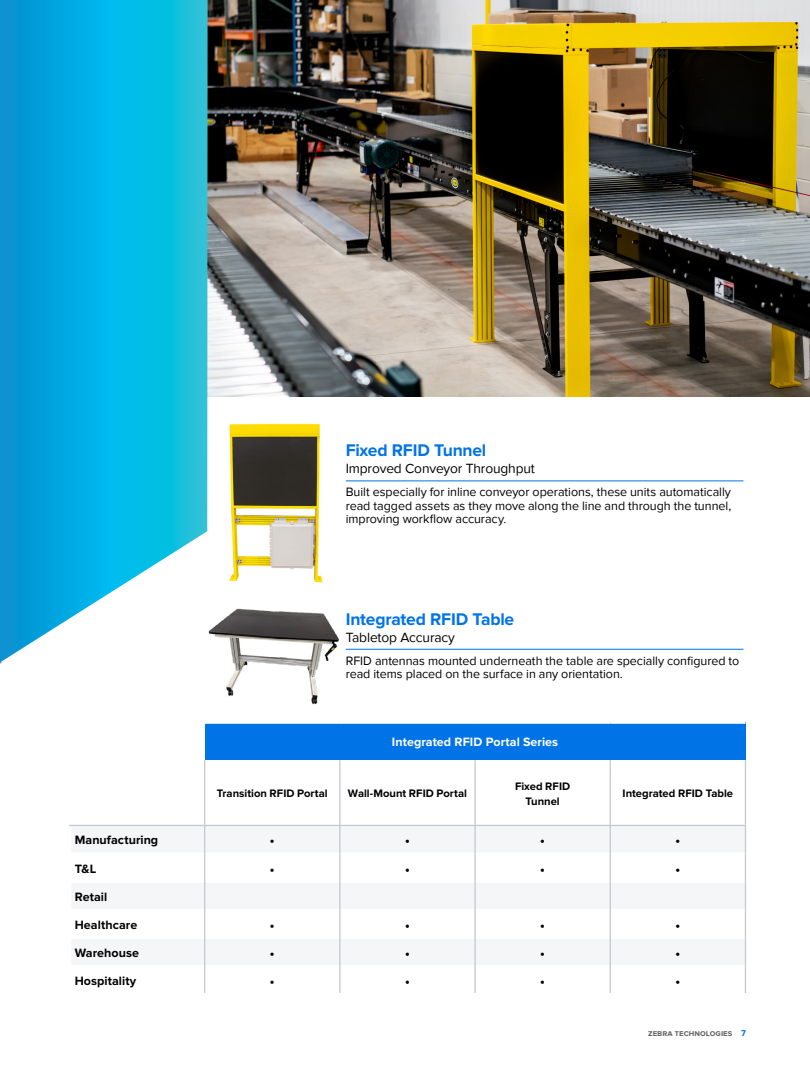
<style>
.page{position:relative;width:810px;height:1080px;background:#fff}
.page>*{position:absolute;margin:0;border:0;box-sizing:border-box;transform-origin:0 0}
.t1{font:700 17.5px "Proxima Nova";letter-spacing:-.01em;color:#0073e6}
.t2{font:15px "Proxima Nova";color:#000}
.t3{font:13.75px "Proxima Nova";letter-spacing:-.01em;color:#000}
.t4{font:12.5px/13.8px "Proxima Nova";letter-spacing:-.005em;color:#000;text-align:justify}
.t5{font:700 12.5px "Proxima Nova";letter-spacing:.005em;color:#000}
.t6{font:700 12.5px "Proxima Nova";letter-spacing:.01em;color:#fff}
.t7{font:700 11.25px/15px "Proxima Nova";color:#000;text-align:center}
.t8{font:700 8.75px "Proxima Nova";color:#666}
.s1{color:#0073e6}
</style>
<div class="page">
<div style="left:205px;top:723px;width:540px;height:37px;background:#0073e6"></div>
<svg style="left:70px;top:760px;width:675px;height:233px"></svg>
<svg style="left:71px;top:826px;width:674px;height:139px;fill:#f5f6f8"></svg>
<hr style="left:205px;top:721px;width:135px;height:3px;background:#fff">
<hr style="left:340px;top:721px;width:135px;height:3px;background:#fff">
<hr style="left:475px;top:721px;width:135px;height:3px;background:#fff">
<hr style="left:610px;top:721px;width:135px;height:3px;background:#fff">
<hr style="left:69px;top:826px;width:2px;height:26px;background:#fff">
<hr style="left:69px;top:852px;width:135px;height:3px;background:#fff">
<hr style="left:69px;top:855px;width:2px;height:25px;background:#fff">
<hr style="left:205px;top:852px;width:134px;height:3px;background:#fff">
<hr style="left:341px;top:852px;width:133px;height:3px;background:#fff">
<hr style="left:476px;top:852px;width:134px;height:3px;background:#fff">
<hr style="left:611px;top:852px;width:134px;height:3px;background:#fff">
<hr style="left:69px;top:880px;width:135px;height:3px;background:#fff">
<hr style="left:69px;top:883px;width:2px;height:26px;background:#fff">
<hr style="left:205px;top:880px;width:134px;height:3px;background:#fff">
<hr style="left:341px;top:880px;width:133px;height:3px;background:#fff">
<hr style="left:476px;top:880px;width:134px;height:3px;background:#fff">
<hr style="left:611px;top:880px;width:134px;height:3px;background:#fff">
<hr style="left:69px;top:909px;width:135px;height:2px;background:#fff">
<hr style="left:69px;top:911px;width:2px;height:26px;background:#fff">
<hr style="left:205px;top:909px;width:134px;height:2px;background:#fff">
<hr style="left:341px;top:909px;width:133px;height:2px;background:#fff">
<hr style="left:476px;top:909px;width:134px;height:2px;background:#fff">
<hr style="left:611px;top:909px;width:134px;height:2px;background:#fff">
<hr style="left:69px;top:937px;width:135px;height:2px;background:#fff">
<hr style="left:69px;top:939px;width:2px;height:26px;background:#fff">
<hr style="left:205px;top:937px;width:134px;height:2px;background:#fff">
<hr style="left:341px;top:937px;width:133px;height:2px;background:#fff">
<hr style="left:476px;top:937px;width:134px;height:2px;background:#fff">
<hr style="left:611px;top:937px;width:134px;height:2px;background:#fff">
<hr style="left:69px;top:965px;width:135px;height:2px;background:#fff">
<hr style="left:69px;top:967px;width:2px;height:26px;background:#fff">
<hr style="left:205px;top:965px;width:134px;height:2px;background:#fff">
<hr style="left:341px;top:965px;width:133px;height:2px;background:#fff">
<hr style="left:476px;top:965px;width:134px;height:2px;background:#fff">
<hr style="left:611px;top:965px;width:134px;height:2px;background:#fff">
<hr style="left:339px;top:760px;width:2px;height:65px;background:#c3c6cc">
<hr style="left:339px;top:826px;width:2px;height:28px;background:#c3c6cc">
<hr style="left:339px;top:854px;width:2px;height:28px;background:#c3c6cc">
<hr style="left:339px;top:882px;width:2px;height:28px;background:#c3c6cc">
<hr style="left:339px;top:910px;width:2px;height:28px;background:#c3c6cc">
<hr style="left:339px;top:938px;width:2px;height:28px;background:#c3c6cc">
<hr style="left:339px;top:966px;width:2px;height:27px;background:#c3c6cc">
<hr style="left:474px;top:760px;width:2px;height:65px;background:#c3c6cc">
<hr style="left:474px;top:826px;width:2px;height:28px;background:#c3c6cc">
<hr style="left:474px;top:854px;width:2px;height:28px;background:#c3c6cc">
<hr style="left:474px;top:882px;width:2px;height:28px;background:#c3c6cc">
<hr style="left:474px;top:910px;width:2px;height:28px;background:#c3c6cc">
<hr style="left:474px;top:938px;width:2px;height:28px;background:#c3c6cc">
<hr style="left:474px;top:966px;width:2px;height:27px;background:#c3c6cc">
<hr style="left:610px;top:760px;width:1px;height:65px;background:#c3c6cc">
<svg style="left:610px;top:826px;width:1px;height:167px"></svg>
<hr style="left:745px;top:760px;width:1px;height:65px;background:#c3c6cc">
<svg style="left:745px;top:826px;width:1px;height:167px"></svg>
<hr style="left:205px;top:825px;width:135px;height:1px;background:#c3c6cc">
<hr style="left:340px;top:825px;width:135px;height:1px;background:#c3c6cc">
<hr style="left:475px;top:825px;width:135px;height:1px;background:#c3c6cc">
<hr style="left:610px;top:825px;width:136px;height:1px;background:#c3c6cc">
<hr style="left:204px;top:760px;width:1px;height:65px;background:#c3c6cc">
<svg style="left:204px;top:826px;width:1px;height:167px"></svg>
<hr style="left:69px;top:825px;width:136px;height:1px;background:#c3c6cc">
<img style="left:208px;top:0;width:602px;height:396px">
<svg style="left:0;top:0;width:208px;height:662px;background:#1eb7e3"></svg>
<img style="left:229px;top:423px;width:94px;height:160px">
<hr style="left:346px;top:649px;width:397px;height:1px;background:#0073e6">
<hr style="left:346px;top:481px;width:397px;height:1px;background:#0073e6">
<img style="left:201px;top:589px;width:147px;height:116px">
<h1 class="t1" style="left:346px;top:440px;width:142px">Fixed RFID Tunnel</h1>
<p class="t3" style="left:346px;top:461px;width:191px">Improved Conveyor Throughput</p>
<p class="t4" style="left:346px;top:485px;width:387px">Built especially for inline conveyor operations, these units automatically read tagged assets as they move along the line and through the tunnel, improving workflow accuracy.</p>
<h1 class="t1" style="left:346px;top:609px;width:170px">Integrated RFID Table</h1>
<p class="t3" style="left:346px;top:629px;width:111px">Tabletop Accuracy</p>
<p class="t4" style="left:346px;top:654px;width:395px">RFID antennas mounted underneath the table are specially configured to read items placed on the surface in any orientation.</p>
<p class="t6" style="left:392px;top:735px;width:168px">Integrated RFID Portal Series</p>
<p class="t7" style="left:217px;top:786px;width:112px">Transition RFID Portal</p>
<p class="t7" style="left:348px;top:786px;width:121px">Wall-Mount RFID Portal</p>
<p class="t7" style="left:515px;top:779px;width:57px">Fixed RFID<br>Tunnel</p>
<p class="t7" style="left:623px;top:786px;width:112px">Integrated RFID Table</p>
<p class="t5" style="left:75px;top:833px;width:85px">Manufacturing</p>
<p class="t2" style="left:270px;top:832px;width:7px">•</p>
<p class="t2" style="left:405px;top:832px;width:7px">•</p>
<p class="t2" style="left:540px;top:832px;width:7px">•</p>
<p class="t2" style="left:675px;top:832px;width:7px">•</p>
<p class="t5" style="left:75px;top:861px;width:23px">T&amp;L</p>
<p class="t2" style="left:270px;top:860px;width:7px">•</p>
<p class="t2" style="left:405px;top:860px;width:7px">•</p>
<p class="t2" style="left:540px;top:860px;width:7px">•</p>
<p class="t2" style="left:675px;top:860px;width:7px">•</p>
<p class="t5" style="left:75px;top:889px;width:34px">Retail</p>
<p class="t5" style="left:75px;top:917px;width:64px">Healthcare</p>
<p class="t2" style="left:270px;top:916px;width:7px">•</p>
<p class="t2" style="left:405px;top:916px;width:7px">•</p>
<p class="t2" style="left:540px;top:916px;width:7px">•</p>
<p class="t2" style="left:675px;top:916px;width:7px">•</p>
<p class="t5" style="left:75px;top:946px;width:66px">Warehouse</p>
<p class="t2" style="left:270px;top:944px;width:7px">•</p>
<p class="t2" style="left:405px;top:944px;width:7px">•</p>
<p class="t2" style="left:540px;top:944px;width:7px">•</p>
<p class="t2" style="left:675px;top:944px;width:7px">•</p>
<p class="t5" style="left:75px;top:974px;width:63px">Hospitality</p>
<p class="t2" style="left:270px;top:972px;width:7px">•</p>
<p class="t2" style="left:405px;top:972px;width:7px">•</p>
<p class="t2" style="left:540px;top:972px;width:7px">•</p>
<p class="t2" style="left:675px;top:972px;width:7px">•</p>
<p class="t8" style="left:648px;top:1028px;width:99px">zebra technologies <span class="s1">7</span></p>
</div>
